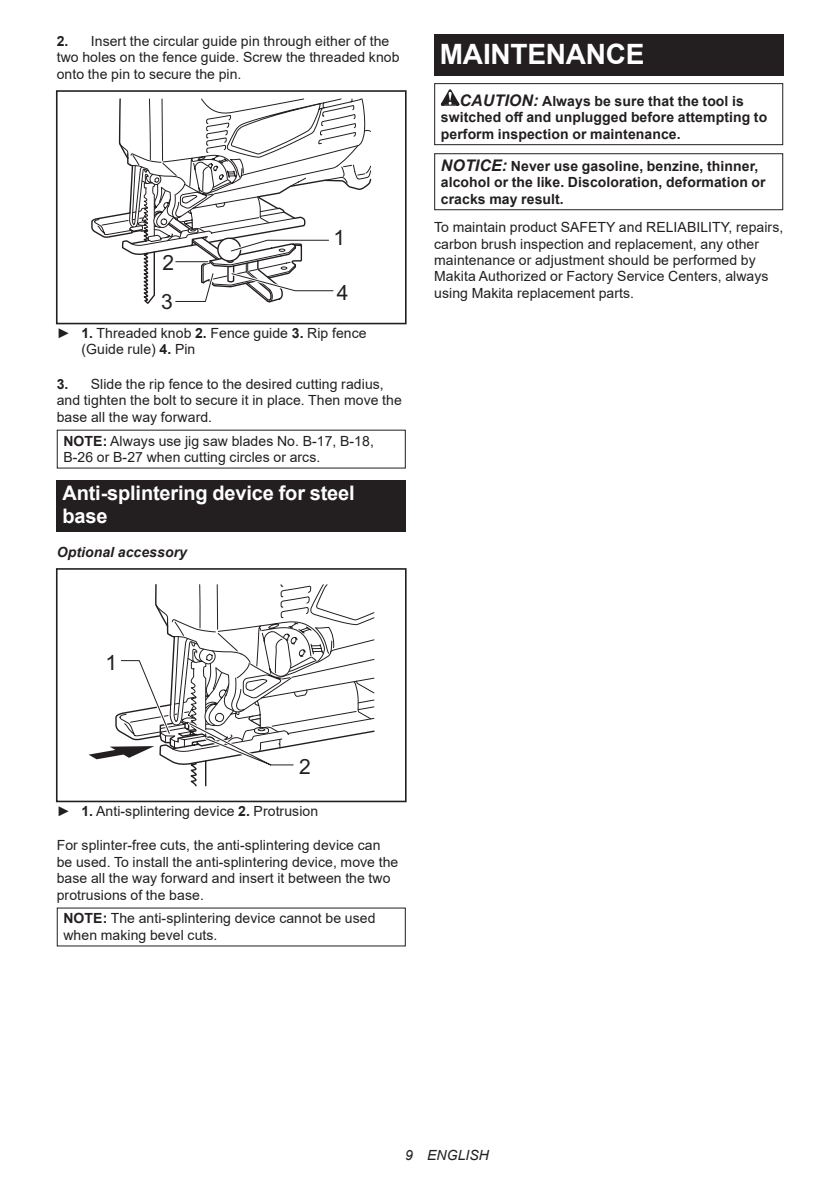
<style>
.page{position:relative;width:840px;height:1191px;background:#fff}
.page>*{position:absolute;margin:0;border:0;box-sizing:border-box;transform-origin:0 0}
.t1{font:700 28px "Arial";letter-spacing:-.01em;color:#fff}
.t2{font:21px/39.2px "Arial";color:#231f20}
.t3{font:700 20px/23.4px "Arial";letter-spacing:-.01em;color:#fff}
.t4{font:14px/16.4px "Arial";letter-spacing:.005em;color:#231f20}
.t5{font:700 14px/16.4px "Arial";letter-spacing:.005em;color:#231f20}
.t6{font:italic 700 14px "Arial";letter-spacing:.005em;color:#231f20}
.t7{font:italic 14px "Arial";letter-spacing:.005em;color:#231f20}
.s1{font-weight:700}
.s2{font-style:italic;font-size:16px}
</style>
<div class="page">
<svg style="left:91px;top:98px;width:280px;height:206px"></svg>
<div style="left:56px;top:90px;width:350px;height:234px;border:2px solid #231f20"></div>
<div style="left:57px;top:480px;width:348px;height:52px;background:#231f20"></div>
<svg style="left:88px;top:584px;width:287px;height:203px"></svg>
<div style="left:56px;top:568px;width:350px;height:234px;border:2px solid #231f20"></div>
<div style="left:434px;top:34px;width:348px;height:41px;background:#231f20"></div>
<svg style="left:440px;top:89px;width:19px;height:17px"></svg>
<div style="left:434px;top:83px;width:348px;height:62px;border:1px solid #231f20"></div>
<div style="left:434px;top:153px;width:348px;height:57px;border:1px solid #231f20"></div>
<p class="t4" style="left:57px;top:33px;width:344px"><span class="s1">2.</span> Insert the circular guide pin through either of the two holes on the fence guide. Screw the threaded knob onto the pin to secure the pin.</p>
<h2 class="t2" style="left:333px;top:217px;width:13px">1</h2>
<h2 class="t2" style="left:161px;top:243px;width:14px">2<br>3</h2>
<h2 class="t2" style="left:336px;top:272px;width:13px">4</h2>
<p class="t4" style="left:81px;top:325px;width:286px;text-indent:-25px">► <span class="s1">1.</span> Threaded knob <span class="s1">2.</span> Fence guide <span class="s1">3.</span> Rip fence (Guide rule) <span class="s1">4.</span> Pin</p>
<p class="t4" style="left:57px;top:375px;width:346px"><span class="s1">3.</span> Slide the rip fence to the desired cutting radius, and tighten the bolt to secure it in place. Then move the base all the way forward.</p>
<p class="t4" style="left:63px;top:432px;width:312px"><span class="s1">NOTE:</span> Always use jig saw blades No. B-17, B-18,<br>B-26 or B-27 when cutting circles or arcs.</p>
<h3 class="t3" style="left:62px;top:481px;width:294px">Anti-splintering device for steel base</h3>
<p class="t6" style="left:57px;top:542px;width:132px">Optional accessory</p>
<h1 class="t1" style="left:439px;top:34px;width:206px">MAINTENANCE</h1>
<p class="t5" style="left:440px;top:93px;width:327px;text-indent:19px"><span class="s2">CAUTION:</span> Always be sure that the tool is switched off and unplugged before attempting to perform inspection or maintenance.</p>
<p class="t5" style="left:440px;top:158px;width:326px"><span class="s2">NOTICE:</span> Never use gasoline, benzine, thinner, alcohol or the like. Discoloration, deformation or cracks may result.</p>
<p class="t4" style="left:434px;top:219px;width:350px">To maintain product SAFETY and RELIABILITY, repairs, carbon brush inspection and replacement, any other maintenance or adjustment should be performed by Makita Authorized or Factory Service Centers, always using Makita replacement parts.</p>
<h2 class="t2" style="left:105px;top:642px;width:13px">1</h2>
<h2 class="t2" style="left:299px;top:747px;width:13px">2</h2>
<p class="t4" style="left:57px;top:802px;width:263px">► <span class="s1">1.</span> Anti-splintering device <span class="s1">2.</span> Protrusion</p>
<p class="t4" style="left:57px;top:837px;width:343px">For splinter-free cuts, the anti-splintering device can be used. To install the anti-splintering device, move the base all the way forward and insert it between the two protrusions of the base.</p>
<p class="t4" style="left:63px;top:910px;width:313px"><span class="s1">NOTE:</span> The anti-splintering device cannot be used when making bevel cuts.</p>
<p class="t7" style="left:405px;top:1146px;width:85px">9 ENGLISH</p>
</div>
